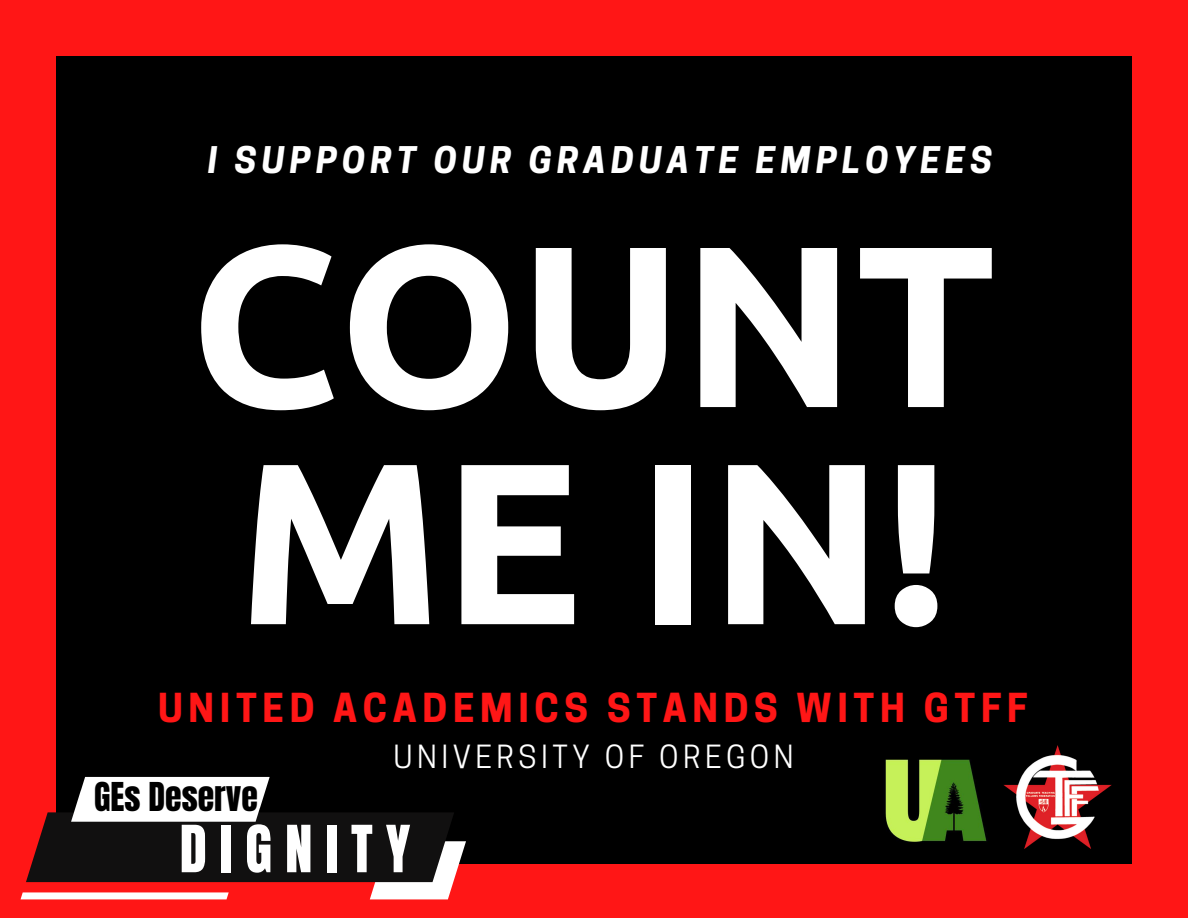
<style>
.page{position:relative;width:1188px;height:918px;background:#ff1616}
.page>*{position:absolute;margin:0;border:0;box-sizing:border-box;transform-origin:0 0}
.t1{font:700 229.5px/217.2px "Ubuntu";color:#fff}
.t2{font:55.2px "Anton";color:#fff}
.t3{font:700 37.5px "Cooper Hewitt";letter-spacing:.15em;color:#ff1616}
.t4{font:italic 700 34.5px "Cooper Hewitt";letter-spacing:.15em;color:#fff}
.t5{font:33.75px "Anton";color:#000}
.t6{font:30px "Cooper Hewitt";letter-spacing:.15em;color:#fff}
</style>
<div class="page">
<div style="left:56px;top:56px;width:1076px;height:808px;background:#000"></div>
<img style="left:885px;top:759px;width:102px;height:83px">
<img style="left:1003px;top:745px;width:109px;height:104px">
<svg style="left:21px;top:777px;width:445px;height:122px"></svg>
<p class="t4" style="left:208px;top:147px;width:786px">I SUPPORT OUR GRADUATE EMPLOYEES</p>
<p class="t1" style="left:190px;top:213px;width:808px">COUNT<br>ME IN!</p>
<p class="t3" style="left:158px;top:694px;width:871px">UNITED ACADEMICS STANDS WITH GTFF</p>
<p class="t6" style="left:393px;top:746px;width:402px">UNIVERSITY OF OREGON</p>
<p class="t5" style="left:94px;top:772px;width:165px">GEs Deserve</p>
<p class="t2" style="left:180px;top:809px;width:232px">D I G N I T Y</p>
</div>
